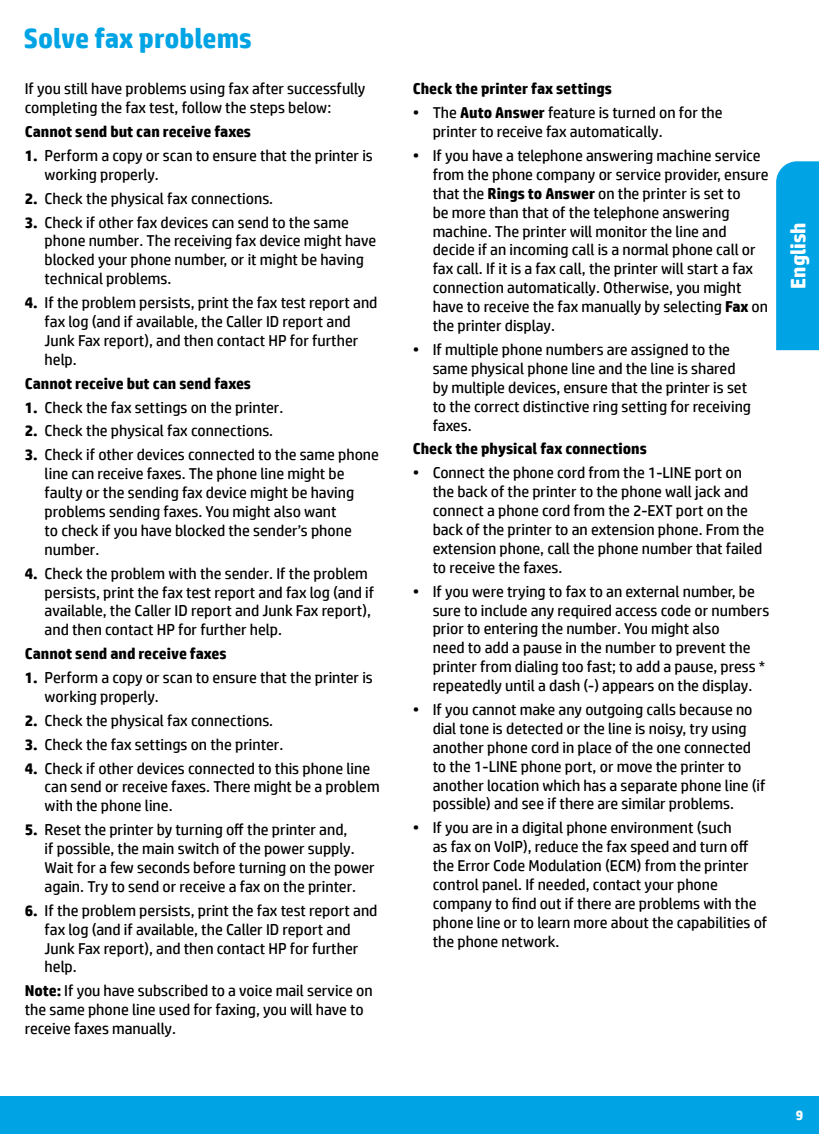
<style>
.page{position:relative;width:819px;height:1134px;background:#fff}
.page>*{position:absolute;margin:0;border:0;box-sizing:border-box;transform-origin:0 0}
.t1{font:700 28px "HP Simplified";color:#00a4e4}
.t2{font:700 21px "HP Simplified";color:#fff}
.t3{font:15.75px/18.9px "HP Simplified";color:#000}
.t4{font:700 15.75px "HP Simplified";color:#000}
.t5{font:700 14px "HP Simplified";color:#fff}
.s1{font-weight:700}
</style>
<div class="page">
<div style="left:0;top:1096px;width:819px;height:38px;background:#00a4e4"></div>
<div style="left:776px;top:161px;width:43px;height:189px;background:#00a4e4"></div>
<h1 class="t1" style="left:24px;top:20px;width:230px">Solve fax problems</h1>
<p class="t3" style="left:25px;top:79px;width:342px">If you still have problems using fax after successfully completing the fax test, follow the steps below:</p>
<p class="t4" style="left:25px;top:121px;width:228px">Cannot send but can receive faxes</p>
<p class="t3" style="left:45px;top:146px;width:330px;text-indent:-20px"><span class="s1">1.</span> Perform a copy or scan to ensure that the printer is working properly.</p>
<p class="t3" style="left:25px;top:189px;width:250px"><span class="s1">2.</span> Check the physical fax connections.</p>
<p class="t3" style="left:45px;top:212px;width:333px;text-indent:-20px"><span class="s1">3.</span> Check if other fax devices can send to the same phone number. The receiving fax device might have blocked your phone number, or it might be having technical problems.</p>
<p class="t3" style="left:45px;top:293px;width:334px;text-indent:-20px"><span class="s1">4.</span> If the problem persists, print the fax test report and fax log (and if available, the Caller ID report and Junk Fax report), and then contact HP for further help.</p>
<p class="t4" style="left:25px;top:373px;width:228px">Cannot receive but can send faxes</p>
<p class="t3" style="left:25px;top:397px;width:260px"><span class="s1">1.</span> Check the fax settings on the printer.</p>
<p class="t3" style="left:25px;top:421px;width:250px"><span class="s1">2.</span> Check the physical fax connections.</p>
<p class="t3" style="left:45px;top:445px;width:336px;text-indent:-20px"><span class="s1">3.</span> Check if other devices connected to the same phone line can receive faxes. The phone line might be faulty or the sending fax device might be having problems sending faxes. You might also want<br>to check if you have blocked the sender’s phone number.</p>
<p class="t3" style="left:45px;top:564px;width:331px;text-indent:-20px"><span class="s1">4.</span> Check the problem with the sender. If the problem persists, print the fax test report and fax log (and if available, the Caller ID report and Junk Fax report), and then contact HP for further help.</p>
<p class="t4" style="left:25px;top:643px;width:203px">Cannot send and receive faxes</p>
<p class="t3" style="left:45px;top:668px;width:330px;text-indent:-20px"><span class="s1">1.</span> Perform a copy or scan to ensure that the printer is working properly.</p>
<p class="t3" style="left:25px;top:711px;width:250px"><span class="s1">2.</span> Check the physical fax connections.</p>
<p class="t3" style="left:25px;top:735px;width:260px"><span class="s1">3.</span> Check the fax settings on the printer.</p>
<p class="t3" style="left:45px;top:758px;width:337px;text-indent:-20px"><span class="s1">4.</span> Check if other devices connected to this phone line can send or receive faxes. There might be a problem with the phone line.</p>
<p class="t3" style="left:45px;top:820px;width:332px;text-indent:-20px"><span class="s1">5.</span> Reset the printer by turning off the printer and,<br>if possible, the main switch of the power supply.<br>Wait for a few seconds before turning on the power again. Try to send or receive a fax on the printer.</p>
<p class="t3" style="left:45px;top:901px;width:334px;text-indent:-20px"><span class="s1">6.</span> If the problem persists, print the fax test report and fax log (and if available, the Caller ID report and Junk Fax report), and then contact HP for further help.</p>
<p class="t3" style="left:25px;top:981px;width:349px"><span class="s1">Note:</span> If you have subscribed to a voice mail service on the same phone line used for faxing, you will have to receive faxes manually.</p>
<p class="t4" style="left:413px;top:79px;width:201px">Check the printer fax settings</p>
<p class="t3" style="left:433px;top:103px;width:291px;text-indent:-20px">• The <span class="s1">Auto Answer</span> feature is turned on for the printer to receive fax automatically.</p>
<p class="t3" style="left:433px;top:146px;width:337px;text-indent:-20px">• If you have a telephone answering machine service from the phone company or service provider, ensure that the <span class="s1">Rings to Answer</span> on the printer is set to<br>be more than that of the telephone answering machine. The printer will monitor the line and decide if an incoming call is a normal phone call or fax call. If it is a fax call, the printer will start a fax connection automatically. Otherwise, you might have to receive the fax manually by selecting <span class="s1">Fax</span> on the printer display.</p>
<p class="t3" style="left:433px;top:340px;width:320px;text-indent:-20px">• If multiple phone numbers are assigned to the same physical phone line and the line is shared by multiple devices, ensure that the printer is set to the correct distinctive ring setting for receiving faxes.</p>
<p class="t4" style="left:413px;top:439px;width:236px">Check the physical fax connections</p>
<p class="t3" style="left:433px;top:463px;width:333px;text-indent:-20px">• Connect the phone cord from the 1-LINE port on the back of the printer to the phone wall jack and connect a phone cord from the 2-EXT port on the back of the printer to an extension phone. From the extension phone, call the phone number that failed to receive the faxes.</p>
<p class="t3" style="left:433px;top:581px;width:338px;text-indent:-20px">• If you were trying to fax to an external number, be sure to include any required access code or numbers prior to entering the number. You might also<br>need to add a pause in the number to prevent the printer from dialing too fast; to add a pause, press * repeatedly until a dash (-) appears on the display.</p>
<p class="t3" style="left:433px;top:700px;width:334px;text-indent:-20px">• If you cannot make any outgoing calls because no dial tone is detected or the line is noisy, try using another phone cord in place of the one connected to the 1-LINE phone port, or move the printer to another location which has a separate phone line (if possible) and see if there are similar problems.</p>
<p class="t3" style="left:433px;top:818px;width:336px;text-indent:-20px">• If you are in a digital phone environment (such<br>as fax on VoIP), reduce the fax speed and turn off the Error Code Modulation (ECM) from the printer control panel. If needed, contact your phone company to find out if there are problems with the phone line or to learn more about the capabilities of the phone network.</p>
<h2 class="t2" style="left:785px;top:289px;width:68px;rotate:-90deg">English</h2>
<p class="t5" style="left:796px;top:1106px;width:9px">9</p>
</div>
